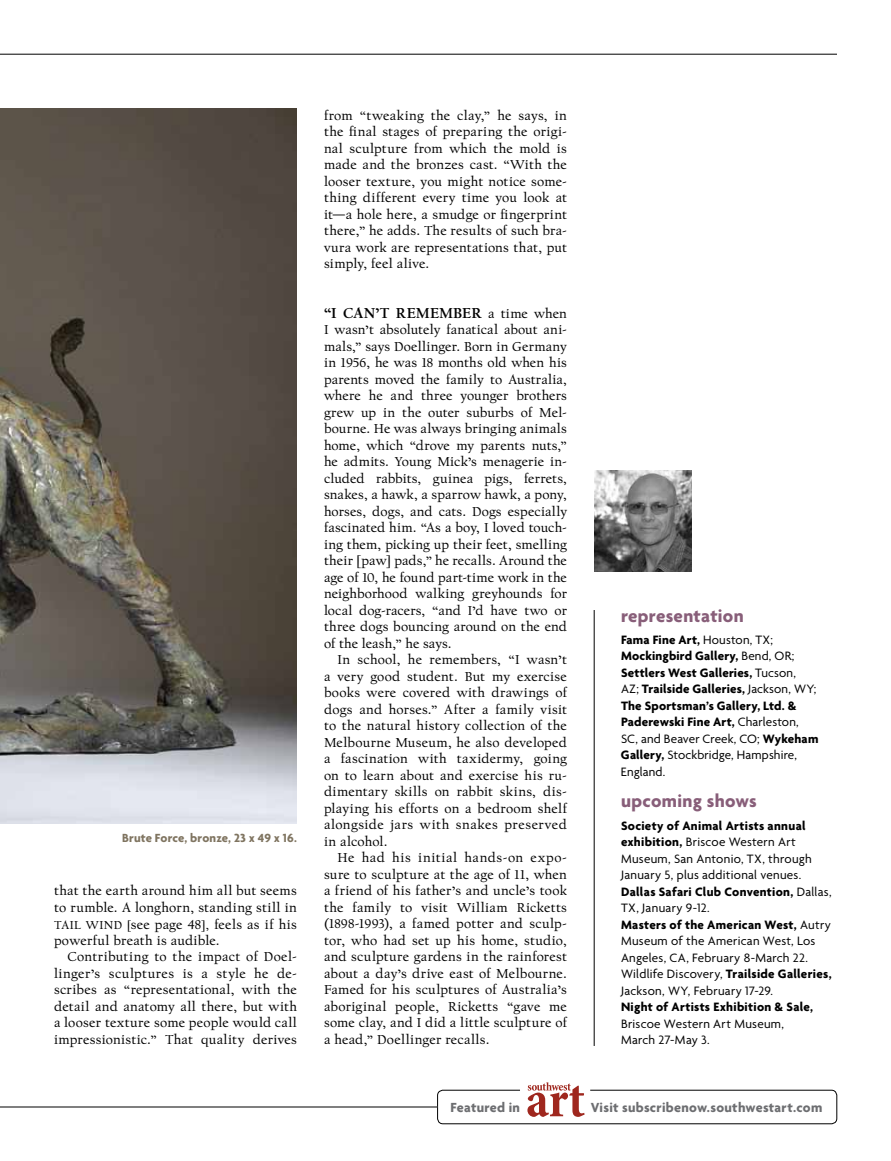
<style>
.page{position:relative;width:891px;height:1161px;background:#fff}
.page>*{position:absolute;margin:0;border:0;box-sizing:border-box;transform-origin:0 0}
.t1{font:700 19.2px "Agenda";letter-spacing:.015em;color:#885e79}
.t2{font:700 15px "Californian FB Text";letter-spacing:.005em;color:#000}
.t3{font:700 14.25px "Agenda";letter-spacing:.02em;color:#6d6e71}
.t4{font:13.5px/16.5px "Californian FB Text";letter-spacing:.02em;color:#000;text-align:justify}
.t5{font:13.2px/16.5px "Agenda";letter-spacing:.02em;color:#000}
.t6{font:700 13.2px/16.5px "Agenda";letter-spacing:.015em;color:#000}
.t7{font:700 12.75px "Agenda";letter-spacing:.01em;color:#7f7460}
.s1{font-size:12px}
.s2{font-weight:400;font-size:13.5px}
.s3{font-weight:400}
.s4{font-weight:700}
</style>
<div class="page">
<img style="left:0;top:108px;width:297px;height:716px">
<hr style="left:0;top:54px;width:837px;height:1px;background:#000">
<hr style="left:0;top:1107px;width:437px;height:1px;background:#000">
<svg style="left:437px;top:1082px;width:400px;height:42px"></svg>
<img style="left:594px;top:470px;width:97px;height:101px">
<hr style="left:594px;top:610px;width:1px;height:436px;background:#000">
<p class="t7" style="left:122px;top:830px;width:176px">Brute Force, bronze, 23 x 49 x 16.</p>
<p class="t4" style="left:54px;top:883px;width:245px">that the earth around him all but seems to rumble. A longhorn, standing still in <span class="s1">TAIL WIND [</span>see page 48<span class="s1">],</span> feels as if his powerful breath is audible.</p>
<p class="t4" style="left:54px;top:949px;width:245px;text-indent:14px">Contributing to the impact of Doel&shy;linger’s sculptures is a style he de&shy;scribes as “representational, with the detail and anatomy all there, but with a looser texture some people would call impressionistic.” That quality derives</p>
<p class="t4" style="left:324px;top:108px;width:245px">from “tweaking the clay,” he says, in the final stages of preparing the origi&shy;nal sculpture from which the mold is made and the bronzes cast. “With the looser texture, you might notice some&shy;thing different every time you look at it—a hole here, a smudge or fingerprint there,” he adds. The results of such bra&shy;vura work are representations that, put simply, feel alive.</p>
<p class="t2" style="left:324px;top:305px;width:244px">“I CAN’T REMEMBER <span class="s2">a time when</span></p>
<p class="t4" style="left:324px;top:322px;width:245px">I wasn’t absolutely fanatical about ani&shy;mals,” says Doellinger. Born in Germany in 1956, he was 18 months old when his parents moved the family to Australia, where he and three younger brothers grew up in the outer suburbs of Mel&shy;bourne. He was always bringing animals home, which “drove my parents nuts,” he admits. Young Mick’s menagerie in&shy;cluded rabbits, guinea pigs, ferrets, snakes, a hawk, a sparrow hawk, a pony, horses, dogs, and cats. Dogs especially fascinated him. “As a boy, I loved touch&shy;ing them, picking up their feet, smelling their [paw] pads,” he recalls. Around the age of 10, he found part-time work in the neighborhood walking greyhounds for local dog-racers, “and I’d have two or three dogs bouncing around on the end of the leash,” he says.</p>
<p class="t4" style="left:324px;top:652px;width:245px;text-indent:14px">In school, he remembers, “I wasn’t a very good student. But my exercise books were covered with drawings of dogs and horses.” After a family visit to the natural history collection of the Melbourne Museum, he also developed a fascination with taxidermy, going on to learn about and exercise his ru&shy;dimentary skills on rabbit skins, dis&shy;playing his efforts on a bedroom shelf alongside jars with snakes preserved in alcohol.</p>
<p class="t4" style="left:324px;top:850px;width:245px;text-indent:14px">He had his initial hands-on expo&shy;sure to sculpture at the age of 11, when a friend of his father’s and uncle’s took the family to visit William Ricketts (1898-1993), a famed potter and sculp&shy;tor, who had set up his home, studio, and sculpture gardens in the rainforest about a day’s drive east of Melbourne.<br>Famed for his sculptures of Australia’s aboriginal people, Ricketts “gave me some clay, and I did a little sculpture of a head,” Doellinger recalls.</p>
<h1 class="t1" style="left:621px;top:604px;width:124px">representation</h1>
<p class="t6" style="left:621px;top:631px;width:199px">Fama Fine Art, <span class="s3">Houston, TX;<br></span>Mockingbird Gallery, <span class="s3">Bend, OR;<br></span>Settlers West Galleries, <span class="s3">Tucson,<br>AZ;</span> Trailside Galleries, <span class="s3">Jackson, WY;<br></span>The Sportsman’s Gallery, Ltd. &amp;<br>Paderewski Fine Art, <span class="s3">Charleston,<br>SC, and Beaver Creek, CO;</span> Wykeham<br>Gallery, <span class="s3">Stockbridge, Hampshire,<br>England.</span></p>
<h1 class="t1" style="left:621px;top:790px;width:137px">upcoming shows</h1>
<p class="t5" style="left:621px;top:817px;width:212px"><span class="s4">Society of Animal Artists annual exhibition,</span> Briscoe Western Art Museum, San Antonio, TX, through January 5, plus additional venues.<br><span class="s4">Dallas Safari Club Convention,</span> Dallas, TX, January 9-12.<br><span class="s4">Masters of the American West,</span> Autry Museum of the American West, Los Angeles, CA, February 8-March 22.<br>Wildlife Discovery, <span class="s4">Trailside Galleries, </span>Jackson, WY, February 17-29.</p>
<p class="t6" style="left:621px;top:999px;width:194px">Night of Artists Exhibition &amp; Sale,</p>
<p class="t5" style="left:621px;top:1015px;width:165px">Briscoe Western Art Museum,<br>March 27-May 3.</p>
<p class="t3" style="left:451px;top:1098px;width:71px">Featured in</p>
<p class="t3" style="left:591px;top:1098px;width:233px">Visit subscribenow.southwestart.com</p>
</div>
